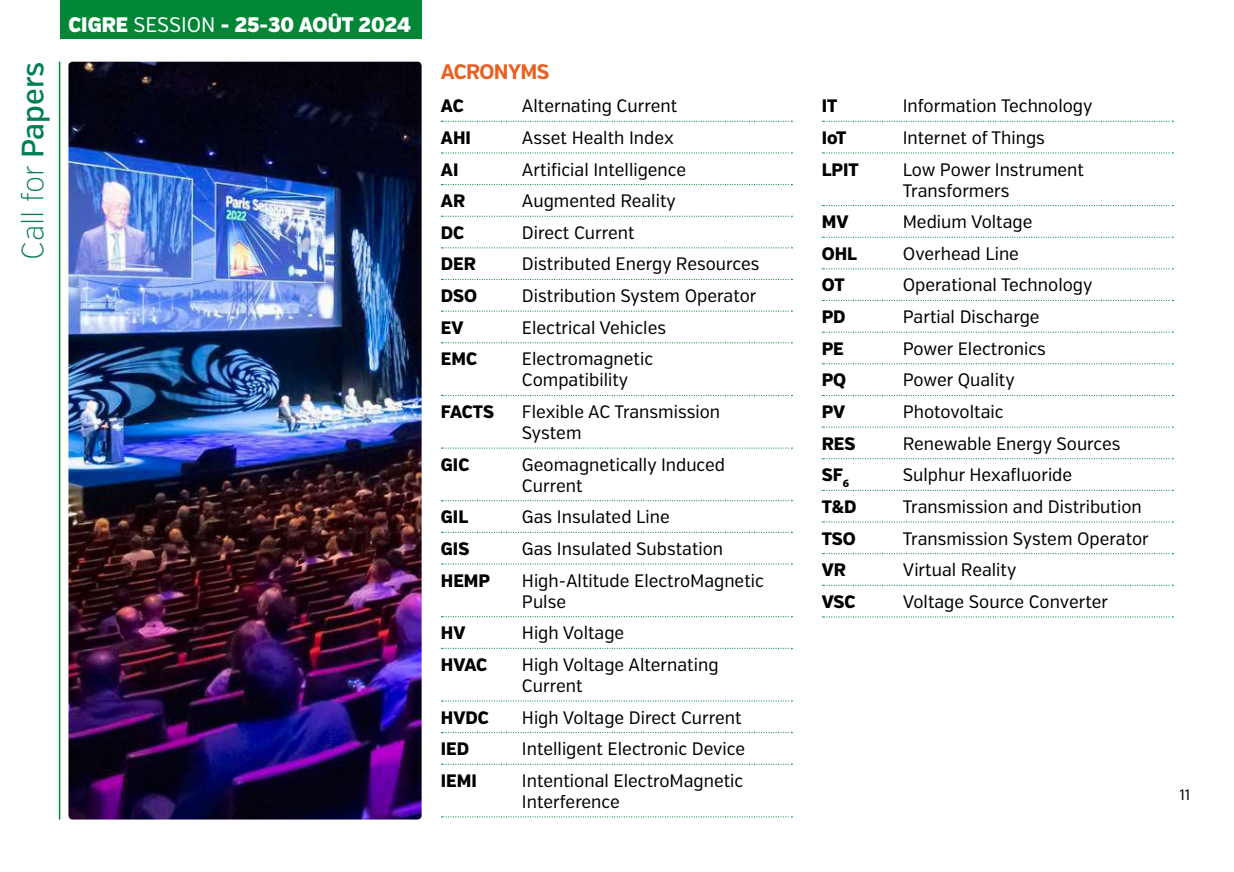
<style>
.page{position:relative;width:1234px;height:872px;background:#fff}
.page>*{position:absolute;margin:0;border:0;box-sizing:border-box;transform-origin:0 0}
.t1{font:200 30.75px "Verb Cond";color:#007e4f}
.t2{font:900 21px "Verb Cond";color:#fff}
.t3{font:700 21px "Verb Cond";color:#e96021}
.t4{font:18px/21px "Verb Cond";color:#000}
.t5{font:800 18px "Verb Cond";color:#000}
.t6{font:15px "Verb Cond";color:#000}
.s1{font-weight:500}
.s2{font-weight:400}
</style>
<div class="page">
<div style="left:60px;top:0;width:361px;height:39px;background:#008635"></div>
<hr style="left:59px;top:62px;width:1px;height:757px;background:#008635">
<svg style="left:441px;top:121px;width:351px;height:1px"></svg>
<svg style="left:441px;top:152px;width:351px;height:1px"></svg>
<svg style="left:441px;top:184px;width:351px;height:1px"></svg>
<svg style="left:441px;top:216px;width:351px;height:1px"></svg>
<svg style="left:441px;top:247px;width:351px;height:1px"></svg>
<svg style="left:441px;top:279px;width:351px;height:1px"></svg>
<svg style="left:441px;top:310px;width:351px;height:2px"></svg>
<svg style="left:441px;top:342px;width:351px;height:1px"></svg>
<svg style="left:441px;top:395px;width:351px;height:1px"></svg>
<svg style="left:441px;top:447px;width:351px;height:1px"></svg>
<svg style="left:441px;top:500px;width:351px;height:1px"></svg>
<svg style="left:441px;top:532px;width:351px;height:1px"></svg>
<svg style="left:441px;top:563px;width:351px;height:1px"></svg>
<svg style="left:441px;top:616px;width:351px;height:1px"></svg>
<svg style="left:441px;top:648px;width:351px;height:1px"></svg>
<svg style="left:441px;top:700px;width:351px;height:1px"></svg>
<svg style="left:441px;top:732px;width:351px;height:1px"></svg>
<svg style="left:441px;top:763px;width:351px;height:2px"></svg>
<svg style="left:441px;top:816px;width:351px;height:1px"></svg>
<svg style="left:822px;top:121px;width:350px;height:1px"></svg>
<svg style="left:822px;top:152px;width:350px;height:1px"></svg>
<svg style="left:822px;top:205px;width:350px;height:1px"></svg>
<svg style="left:822px;top:237px;width:350px;height:1px"></svg>
<svg style="left:822px;top:268px;width:350px;height:1px"></svg>
<svg style="left:822px;top:300px;width:350px;height:1px"></svg>
<svg style="left:822px;top:331px;width:350px;height:2px"></svg>
<svg style="left:822px;top:363px;width:350px;height:1px"></svg>
<svg style="left:822px;top:395px;width:350px;height:1px"></svg>
<svg style="left:822px;top:426px;width:350px;height:1px"></svg>
<svg style="left:822px;top:458px;width:350px;height:1px"></svg>
<svg style="left:822px;top:490px;width:350px;height:1px"></svg>
<svg style="left:822px;top:521px;width:350px;height:1px"></svg>
<svg style="left:822px;top:553px;width:350px;height:1px"></svg>
<svg style="left:822px;top:585px;width:350px;height:1px"></svg>
<svg style="left:822px;top:616px;width:350px;height:1px"></svg>
<img style="left:68px;top:62px;width:353px;height:757px">
<h1 class="t1" style="left:15px;top:259px;width:199px;rotate:-90deg">Call for <span class="s1">Papers</span></h1>
<p class="t2" style="left:68px;top:12px;width:88px">CigrE <span class="s2">Sessi</span></p>
<p class="t2" style="left:187px;top:12px;width:226px"><span class="s2">on</span> - 25-30 Août 2024</p>
<p class="t3" style="left:441px;top:59px;width:94px">ACRONYMS</p>
<p class="t5" style="left:441px;top:95px;width:13px">AC</p>
<p class="t4" style="left:522px;top:96px;width:157px">Alternating Current</p>
<p class="t5" style="left:441px;top:127px;width:29px">AHI</p>
<p class="t4" style="left:522px;top:127px;width:153px">Asset Health Index</p>
<p class="t5" style="left:441px;top:158px;width:10px">AI</p>
<p class="t4" style="left:522px;top:159px;width:166px">Artificial Intelligence</p>
<p class="t5" style="left:441px;top:190px;width:13px">AR</p>
<p class="t4" style="left:522px;top:191px;width:155px">Augmented Reality</p>
<p class="t5" style="left:441px;top:222px;width:12px">DC</p>
<p class="t4" style="left:522px;top:222px;width:114px">Direct Current</p>
<p class="t5" style="left:441px;top:253px;width:13px">DER</p>
<p class="t4" style="left:522px;top:254px;width:239px">Distributed Energy Resources</p>
<p class="t5" style="left:441px;top:285px;width:37px">DSO</p>
<p class="t4" style="left:522px;top:285px;width:236px">Distribution System Operator</p>
<p class="t5" style="left:441px;top:316px;width:24px">EV</p>
<p class="t4" style="left:522px;top:317px;width:146px">Electrical Vehicles</p>
<p class="t5" style="left:441px;top:348px;width:13px">EMC</p>
<p class="t4" style="left:522px;top:349px;width:133px">Electromagnetic<br>Compatibility</p>
<p class="t5" style="left:441px;top:401px;width:69px">FACTS <span class="s2">F</span></p>
<p class="t4" style="left:522px;top:401px;width:200px;text-indent:10px">lexible AC Transmission<br>System</p>
<p class="t5" style="left:441px;top:453px;width:11px">GIC</p>
<p class="t4" style="left:522px;top:454px;width:205px">Geomagnetically Induced<br>Current</p>
<p class="t5" style="left:441px;top:506px;width:29px">GI L</p>
<p class="t4" style="left:522px;top:507px;width:149px">Gas Insulated Line</p>
<p class="t5" style="left:441px;top:538px;width:30px">GI S</p>
<p class="t4" style="left:522px;top:538px;width:203px">Gas Insulated Substation</p>
<p class="t5" style="left:441px;top:569px;width:51px">HEMP</p>
<p class="t4" style="left:522px;top:570px;width:243px">High-Altitude ElectroMagnetic<br>Pulse</p>
<p class="t5" style="left:441px;top:622px;width:26px">HV</p>
<p class="t4" style="left:522px;top:623px;width:104px">High Voltage</p>
<p class="t5" style="left:441px;top:653px;width:36px">HVAC</p>
<p class="t4" style="left:522px;top:654px;width:198px">High Voltage Alternating<br>Current</p>
<p class="t5" style="left:441px;top:706px;width:37px">HVDC</p>
<p class="t4" style="left:522px;top:707px;width:221px">High Voltage Direct Current</p>
<p class="t5" style="left:441px;top:738px;width:10px">IED</p>
<p class="t4" style="left:522px;top:738px;width:225px">Intelligent Electronic Device</p>
<p class="t5" style="left:441px;top:769px;width:10px">IEMI</p>
<p class="t4" style="left:522px;top:770px;width:223px">Intentional ElectroMagnetic<br>Interference</p>
<p class="t5" style="left:821px;top:95px;width:17px">IT</p>
<p class="t4" style="left:902px;top:96px;width:191px">Information Technology</p>
<p class="t5" style="left:821px;top:127px;width:26px">IoT</p>
<p class="t4" style="left:902px;top:127px;width:144px">Internet of Things</p>
<p class="t5" style="left:821px;top:158px;width:52px">LPIT <span class="s2">L</span></p>
<p class="t4" style="left:902px;top:159px;width:183px;text-indent:9px">ow Power Instrument<br>Transformers</p>
<p class="t5" style="left:821px;top:211px;width:64px">MV <span class="s2">M</span></p>
<p class="t4" style="left:916px;top:212px;width:117px">edium Voltage</p>
<p class="t5" style="left:821px;top:243px;width:68px">OHL <span class="s2">O</span></p>
<p class="t4" style="left:915px;top:243px;width:105px">verhead Line</p>
<p class="t5" style="left:821px;top:274px;width:61px">OT <span class="s2">O</span></p>
<p class="t4" style="left:915px;top:275px;width:179px">perational Technology</p>
<p class="t5" style="left:821px;top:306px;width:24px">PD</p>
<p class="t4" style="left:902px;top:306px;width:138px">Partial Discharge</p>
<p class="t5" style="left:821px;top:337px;width:22px">PE</p>
<p class="t4" style="left:902px;top:338px;width:145px">Power Electronics</p>
<p class="t5" style="left:821px;top:369px;width:26px">PQ</p>
<p class="t4" style="left:902px;top:370px;width:114px">Power Quality</p>
<p class="t5" style="left:821px;top:401px;width:25px">PV</p>
<p class="t4" style="left:902px;top:401px;width:102px">Photovoltaic</p>
<p class="t5" style="left:821px;top:432px;width:35px">RE S</p>
<p class="t4" style="left:902px;top:433px;width:219px">Renewable Energy Sources</p>
<p class="t5" style="left:821px;top:464px;width:29px">SF<sub>6</sub></p>
<p class="t4" style="left:902px;top:465px;width:171px">Sulphur Hexafluoride</p>
<p class="t5" style="left:821px;top:496px;width:35px">T&amp;D</p>
<p class="t4" style="left:902px;top:496px;width:240px">Transmission and Distribution</p>
<p class="t5" style="left:821px;top:527px;width:34px">TSO</p>
<p class="t4" style="left:902px;top:528px;width:247px">Transmission System Operator</p>
<p class="t5" style="left:821px;top:559px;width:62px">VR <span class="s2">V</span></p>
<p class="t4" style="left:914px;top:560px;width:104px">irtual Reality</p>
<p class="t5" style="left:821px;top:590px;width:67px">VSC <span class="s2">V</span></p>
<p class="t4" style="left:913px;top:591px;width:196px">oltage Source Converter</p>
<p class="t6" style="left:1179px;top:786px;width:12px">11</p>
</div>
